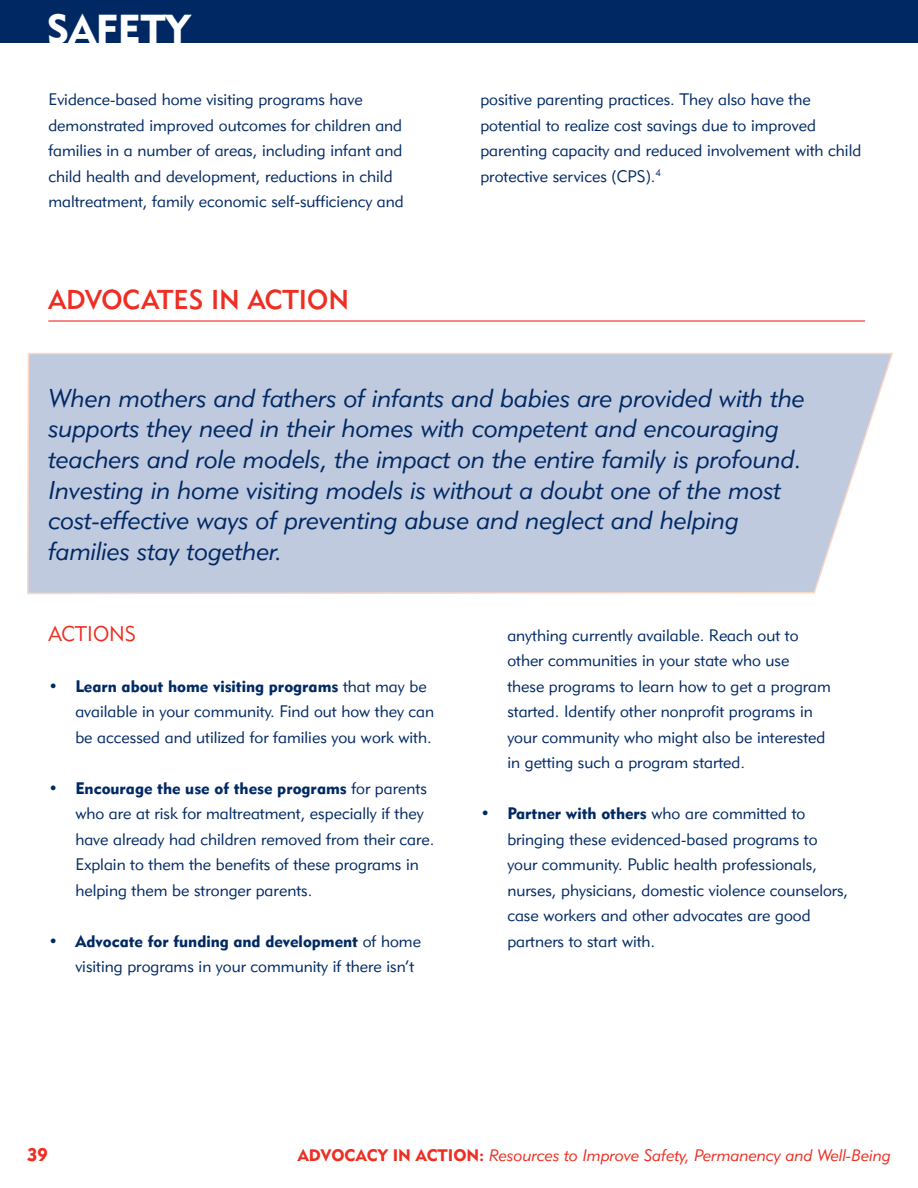
<style>
.page{position:relative;width:918px;height:1188px;background:#fff}
.page>*{position:absolute;margin:0;border:0;box-sizing:border-box;transform-origin:0 0}
.t1{font:39.9px "Geometric 415 BT Black A";color:#fff}
.Subhead_1{font:27px "Geometric 415 BT Medium A";color:#ee2e22}
.Flag{font:25.5px/30.6px "Geometric 415 BT Lite Italic A";color:#002964}
.Subhead_2{font:21px "Geometric 415 BT Lite A";color:#ee2e22}
.t2{font:18px "Geometric 415 BT Black A";color:#ee2e22}
.Body{font:16.5px/25.5px "Geometric 415 BT Lite A";color:#002964}
.t3{font:16.5px "Geometric 415 BT Lite Italic A";color:#ee2e22}
.s1{font-family:"Geometric 415 BT Black A"}
</style>
<div class="page">
<hr style="left:48px;top:320px;width:817px;height:2px;background:#ee2e22">
<svg style="left:27px;top:352px;width:866px;height:243px;background:#c4cce0"></svg>
<div style="left:0;top:0;width:918px;height:43px;background:#002964"></div>
<h1 class="t1" style="left:47px;top:4px;width:144px">SAFETY</h1>
<p class="Body" style="left:48px;top:86px;width:357px">Evidence-based home visiting programs have demonstrated improved outcomes for children and families in a number of areas, including infant and child health and development, reductions in child maltreatment, family economic self-sufficiency and</p>
<p class="Body" style="left:480px;top:86px;width:383px">positive parenting practices. They also have the potential to realize cost savings due to improved parenting capacity and reduced involvement with child protective services (CPS).<sup>4</sup></p>
<p class="Subhead_1" style="left:48px;top:283px;width:302px">ADVOCATES IN ACTION</p>
<p class="Flag" style="left:49px;top:382px;width:758px">When mothers and fathers of infants and babies are provided with the supports they need in their homes with competent and encouraging teachers and role models, the impact on the entire family is profound.<br>Investing in home visiting models is without a doubt one of the most cost-effective ways of preventing abuse and neglect and helping families stay together.</p>
<p class="Subhead_2" style="left:48px;top:620px;width:89px">ACTIONS</p>
<p class="Body" style="left:75px;top:673px;width:360px;text-indent:-27px">• <span class="s1">Learn about home visiting programs</span> that may be available in your community. Find out how they can be accessed and utilized for families you work with.</p>
<p class="Body" style="left:75px;top:775px;width:361px;text-indent:-27px">• <span class="s1">Encourage the use of these programs</span> for parents who are at risk for maltreatment, especially if they have already had children removed from their care.<br>Explain to them the benefits of these programs in helping them be stronger parents.</p>
<p class="Body" style="left:75px;top:928px;width:347px;text-indent:-27px">• <span class="s1">Advocate for funding and development</span> of home visiting programs in your community if there isn’t</p>
<p class="Body" style="left:507px;top:622px;width:325px">anything currently available. Reach out to other communities in your state who use<br>these programs to learn how to get a program started. Identify other nonprofit programs in your community who might also be interested in getting such a program started.</p>
<p class="Body" style="left:507px;top:800px;width:342px;text-indent:-27px">• <span class="s1">Partner with others</span> who are committed to bringing these evidenced-based programs to your community. Public health professionals, nurses, physicians, domestic violence counselors, case workers and other advocates are good partners to start with.</p>
<p class="t2" style="left:27px;top:1144px;width:22px">39</p>
<p class="t3" style="left:298px;top:1145px;width:595px"><span class="s1">ADVOCACY IN ACTION:</span> Resources to Improve Safety, Permanency and Well-Being</p>
</div>
